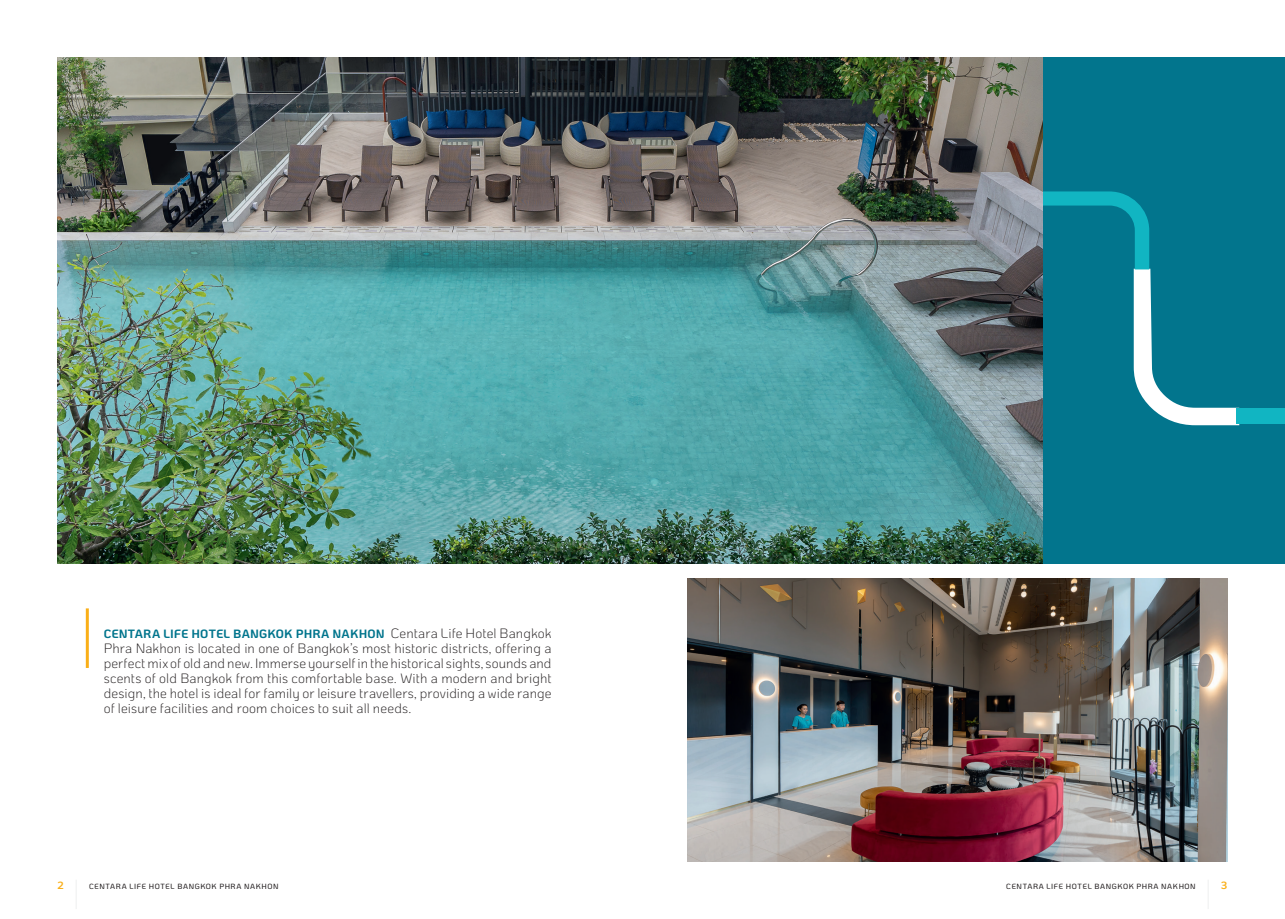
<style>
.page{position:relative;width:1285px;height:919px;background:#fff}
.page>*{position:absolute;margin:0;border:0;box-sizing:border-box;transform-origin:0 0}
.t1{font:300 13.5px/14.9px "Ko Ho";letter-spacing:.01em;color:#231f20;text-align:justify}
.t2{font:700 12px "Ko Ho";letter-spacing:.02em;color:#02758d}
.t3{font:700 10.5px "Ko Ho";color:#faaf18}
.t4{font:500 7.5px "Ko Ho";letter-spacing:.08em;color:#231f20}
.s1{font-weight:300;font-size:13.5px;color:#231f20}
</style>
<div class="page">
<div style="left:1042px;top:57px;width:242px;height:506px;background:#02758d"></div>
<svg style="left:1042px;top:191px;width:196px;height:234px"></svg>
<div style="left:1236px;top:409px;width:48px;height:15px;background:#11b5c2"></div>
<img style="left:687px;top:578px;width:540px;height:283px">
<img style="left:57px;top:57px;width:985px;height:506px">
<hr style="left:86px;top:608px;width:3px;height:60px;background:#faaf18">
<p class="t2" style="left:104px;top:624px;width:449px">CENTARA LIFE HOTEL BANGKOK PHRA NAKHON <span class="s1">Centara Life Hotel Bangkok</span></p>
<p class="t1" style="left:104px;top:641px;width:449px">Phra Nakhon is located in one of Bangkok’s most historic districts, offering a perfect mix of old and new. Immerse yourself in the historical sights, sounds and scents of old Bangkok from this comfortable base. With a modern and bright design, the hotel is ideal for family or leisure travellers, providing a wide range of leisure facilities and room choices to suit all needs.</p>
<p class="t3" style="left:57px;top:876px;width:8px">2</p>
<p class="t4" style="left:89px;top:880px;width:191px">CENTARA LIFE HOTEL BANGKOK PHRA NAKHON</p>
<p class="t4" style="left:1006px;top:880px;width:191px">CENTARA LIFE HOTEL BANGKOK PHRA NAKHON</p>
<p class="t3" style="left:1220px;top:876px;width:8px">3</p>
</div>
